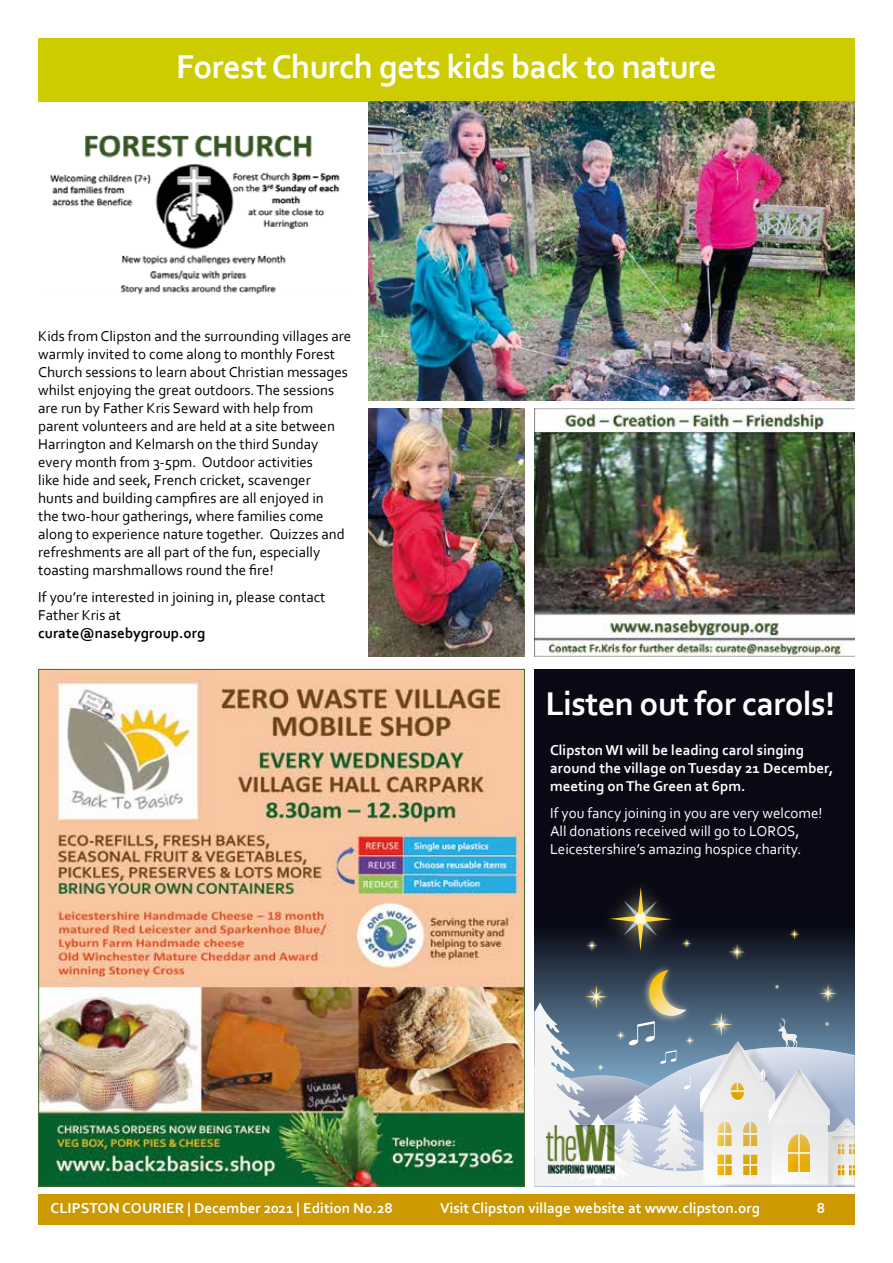
<style>
.page{position:relative;width:893px;height:1263px;background:#fff}
.page>*{position:absolute;margin:0;border:0;box-sizing:border-box;transform-origin:0 0}
.t1{font:700 34.5px "Corbel";letter-spacing:-.02em;color:#fff}
.t2{font:15px/18px "Corbel";color:#000}
.t3{font:700 15px/18px "Corbel";color:#fff}
.t4{font:15px/18px "Corbel";color:#fff}
.t5{font:700 15px "Corbel";color:#000}
</style>
<div class="page">
<div style="left:38px;top:1194px;width:817px;height:31px;background:#cc9903"></div>
<div style="left:38px;top:38px;width:817px;height:64px;background:#cdcc02"></div>
<img style="left:534px;top:408px;width:321px;height:249px">
<img style="left:369px;top:102px;width:486px;height:299px">
<img style="left:369px;top:408px;width:156px;height:249px">
<img style="left:49px;top:135px;width:291px;height:159px">
<svg style="left:534px;top:669px;width:321px;height:301px;background:#090b16"></svg>
<img style="left:588px;top:864px;width:105px;height:106px">
<svg style="left:610px;top:887px;width:61px;height:64px;background:#3c3b32"></svg>
<img style="left:724px;top:938px;width:26px;height:28px">
<svg style="left:729px;top:944px;width:16px;height:16px"></svg>
<img style="left:679px;top:935px;width:16px;height:16px">
<svg style="left:682px;top:938px;width:10px;height:10px"></svg>
<img style="left:583px;top:936px;width:18px;height:19px">
<svg style="left:587px;top:940px;width:10px;height:11px"></svg>
<img style="left:786px;top:925px;width:17px;height:18px">
<svg style="left:790px;top:929px;width:9px;height:10px"></svg>
<svg style="left:534px;top:970px;width:321px;height:217px"></svg>
<img style="left:40px;top:671px;width:483px;height:513px">
<h1 class="t1" style="left:176px;top:46px;width:542px">Forest Church gets kids back to nature</h1>
<p class="t2" style="left:38px;top:327px;width:315px">Kids from Clipston and the surrounding villages are warmly invited to come along to monthly Forest Church sessions to learn about Christian messages whilst enjoying the great outdoors. The sessions are run by Father Kris Seward with help from parent volunteers and are held at a site between Harrington and Kelmarsh on the third Sunday every month from 3-5pm. Outdoor activities<br>like hide and seek, French cricket, scavenger<br>hunts and building campfires are all enjoyed in<br>the two-hour gatherings, where families come along to experience nature together. Quizzes and refreshments are all part of the fun, especially toasting marshmallows round the fire!</p>
<p class="t2" style="left:38px;top:588px;width:289px">If you’re interested in joining in, please contact<br>Father Kris at</p>
<p class="t5" style="left:38px;top:624px;width:169px">curate@nasebygroup.org</p>
<h1 class="t1" style="left:546px;top:682px;width:291px">Listen out for carols!</h1>
<p class="t3" style="left:550px;top:741px;width:285px">Clipston WI will be leading carol singing around the village on Tuesday 21 December, meeting on The Green at 6pm.</p>
<p class="t4" style="left:550px;top:803px;width:274px">If you fancy joining in you are very welcome!<br>All donations received will go to LOROS,<br>Leicestershire’s amazing hospice charity.</p>
<p class="t3" style="left:51px;top:1198px;width:344px">CLIPSTON COURIER | December 2021 | Edition No.28</p>
<p class="t3" style="left:440px;top:1198px;width:321px">Visit Clipston village website at www.clipston.org</p>
<p class="t3" style="left:817px;top:1198px;width:10px">8</p>
</div>
